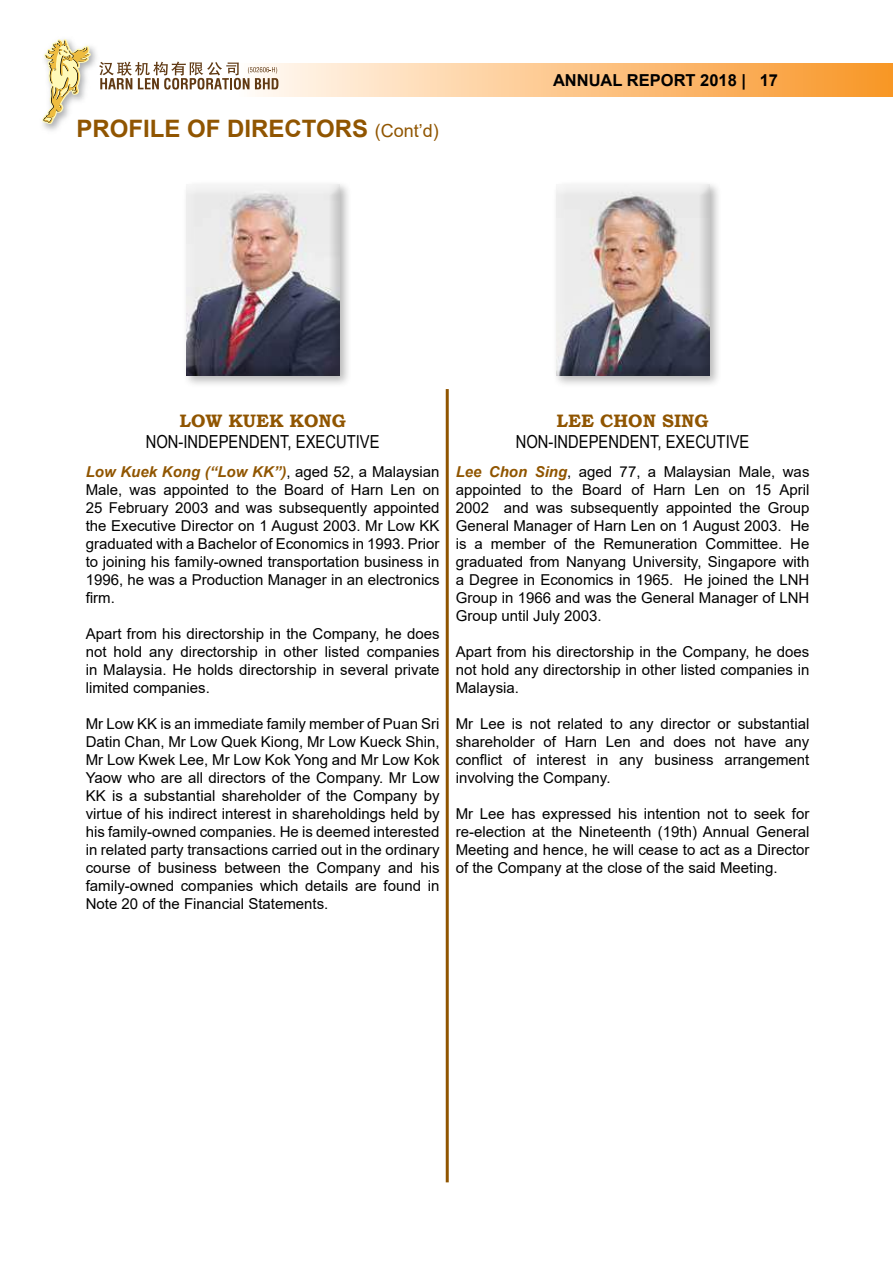
<style>
.page{position:relative;width:893px;height:1263px;background:#fff}
.page>*{position:absolute;margin:0;border:0;box-sizing:border-box;transform-origin:0 0}
.t1{font:700 24px "Arial";color:#905501}
.t2{font:18px "Arial Narrow";color:#000}
.t3{font:700 18px "Bookman Old Style";color:#905501}
.t4{font:700 16.5px "Arial";color:#000}
.t5{font:15px/18px "Arial";color:#000;text-align:justify}
.s1{font-weight:400;font-size:18px}
.s2{font-weight:700;font-style:italic;color:#905501}
</style>
<div class="page">
<div style="left:236px;top:63px;width:657px;height:33px;background:linear-gradient(to right,#fffbf7,#f99526)"></div>
<img style="left:42px;top:46px;width:54px;height:85px">
<svg style="left:42px;top:39px;width:49px;height:85px"></svg>
<svg style="left:99px;top:62px;width:179px;height:28px"></svg>
<div style="left:182px;top:180px;width:170px;height:208px;background:#000;opacity:.28"></div>
<div style="left:186px;top:184px;width:154px;height:192px;background:#000;opacity:.18"></div>
<div style="left:552px;top:180px;width:170px;height:208px;background:#000;opacity:.28"></div>
<div style="left:556px;top:184px;width:154px;height:192px;background:#000;opacity:.18"></div>
<hr style="left:446px;top:389px;width:3px;height:793px;background:#905501">
<h1 class="t1" style="left:77px;top:111px;width:364px">PROFILE OF DIRECTORS <span class="s1">(Cont’d)</span></h1>
<p class="t4" style="left:553px;top:68px;width:227px">ANNUAL REPORT 2018 | 17</p>
<p class="t3" style="left:179px;top:407px;width:168px">LOW KUEK KONG</p>
<p class="t2" style="left:146px;top:429px;width:235px">NON-INDEPENDENT, EXECUTIVE</p>
<p class="t5" style="left:86px;top:463px;width:355px"><span class="s2">Low Kuek Kong (“Low KK”)</span>, aged 52, a Malaysian Male, was appointed to the Board of Harn Len on 25 February 2003 and was subsequently appointed the Executive Director on 1 August 2003. Mr Low KK graduated with a Bachelor of Economics in 1993. Prior to joining his family-owned transportation business in 1996, he was a Production Manager in an electronics firm.</p>
<p class="t5" style="left:86px;top:625px;width:355px">Apart from his directorship in the Company, he does not hold any directorship in other listed companies in Malaysia. He holds directorship in several private limited companies.</p>
<p class="t5" style="left:86px;top:715px;width:355px">Mr Low KK is an immediate family member of Puan Sri Datin Chan, Mr Low Quek Kiong, Mr Low Kueck Shin, Mr Low Kwek Lee, Mr Low Kok Yong and Mr Low Kok Yaow who are all directors of the Company. Mr Low KK is a substantial shareholder of the Company by virtue of his indirect interest in shareholdings held by his family-owned companies. He is deemed interested in related party transactions carried out in the ordinary course of business between the Company and his family-owned companies which details are found in Note 20 of the Financial Statements.</p>
<p class="t3" style="left:557px;top:407px;width:153px">LEE CHON SING</p>
<p class="t2" style="left:516px;top:429px;width:235px">NON-INDEPENDENT, EXECUTIVE</p>
<p class="t5" style="left:456px;top:463px;width:355px"><span class="s2">Lee Chon Sing</span>, aged 77, a Malaysian Male, was appointed to the Board of Harn Len on 15 April 2002 and was subsequently appointed the Group General Manager of Harn Len on 1 August 2003. He is a member of the Remuneration Committee. He graduated from Nanyang University, Singapore with a Degree in Economics in 1965. He joined the LNH Group in 1966 and was the General Manager of LNH Group until July 2003.</p>
<p class="t5" style="left:456px;top:643px;width:355px">Apart from his directorship in the Company, he does not hold any directorship in other listed companies in Malaysia.</p>
<p class="t5" style="left:456px;top:715px;width:355px">Mr Lee is not related to any director or substantial shareholder of Harn Len and does not have any conflict of interest in any business arrangement involving the Company.</p>
<p class="t5" style="left:456px;top:805px;width:355px">Mr Lee has expressed his intention not to seek for re-election at the Nineteenth (19th) Annual General Meeting and hence, he will cease to act as a Director of the Company at the close of the said Meeting.</p>
</div>
